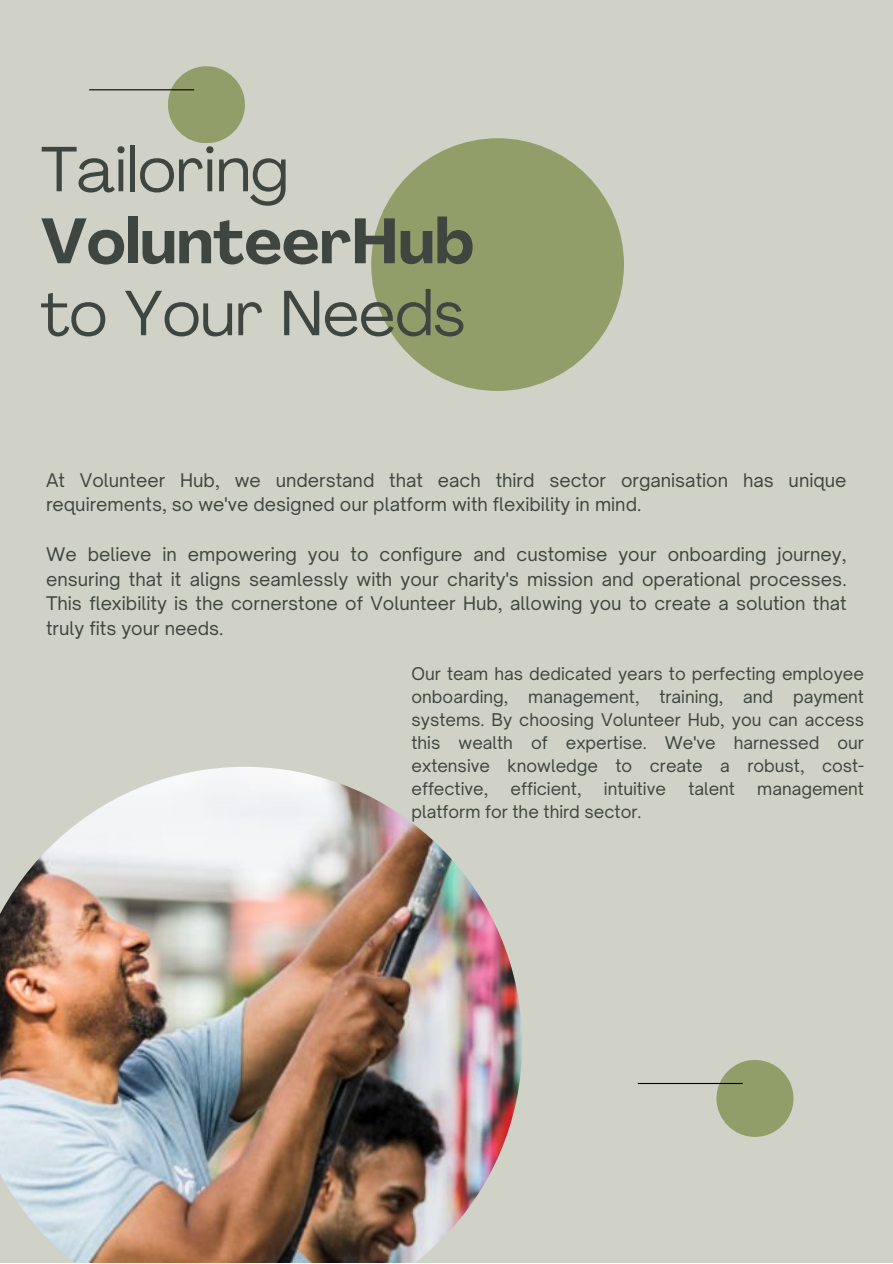
<style>
.page{position:relative;width:893px;height:1264px;background:#fff}
.page>*{position:absolute;margin:0;border:0;box-sizing:border-box;transform-origin:0 0}
.t1{font:63px/72px "Agrandir";color:#3f4640}
.t2{font:18px/24.8px "Open Sauce One";color:#3f4640}
.t3{font:16.8px/23.1px "Open Sauce One";color:#3f4640;text-align:justify}
.s1{font-weight:700}
</style>
<div class="page">
<div style="left:0;top:0;width:892px;height:1262px;background:#d0d1c7"></div>
<div style="left:168px;top:66px;width:77px;height:77px;background:#929e69;border-radius:50%"></div>
<hr style="left:89px;top:89px;width:105px;height:1px;background:#000">
<img style="left:0;top:767px;width:522px;height:495px">
<div style="left:371px;top:138px;width:253px;height:253px;background:#929e69;border-radius:50%"></div>
<div style="left:716px;top:1059px;width:77px;height:77px;background:#929e69;border-radius:50%"></div>
<hr style="left:637px;top:1082px;width:105px;height:2px;background:#000">
<p class="t1" style="left:41px;top:139px;width:434px">Tailoring<br><span class="s1">VolunteerHub </span>to Your Needs</p>
<p class="t2" style="left:46px;top:467px;width:802px">At Volunteer Hub, we understand that each third sector organisation has unique requirements, so we've designed our platform with flexibility in mind.</p>
<p class="t2" style="left:46px;top:541px;width:802px;text-align:justify">We believe in empowering you to configure and customise your onboarding journey, ensuring that it aligns seamlessly with your charity's mission and operational processes.<br>This flexibility is the cornerstone of Volunteer Hub, allowing you to create a solution that truly fits your needs.</p>
<p class="t3" style="left:411px;top:662px;width:454px">Our team has dedicated years to perfecting employee onboarding, management, training, and payment systems. By choosing Volunteer Hub, you can access this wealth of expertise. We've harnessed our extensive knowledge to create a robust, cost&shy;effective,</p>
<p class="t3" style="left:510px;top:777px;width:72px">efficient,</p>
<p class="t3" style="left:603px;top:777px;width:64px">intuitive</p>
<p class="t3" style="left:688px;top:777px;width:48px">talent</p>
<p class="t3" style="left:757px;top:777px;width:108px">management</p>
<p class="t3" style="left:411px;top:800px;width:231px">platform for the third sector.</p>
</div>
